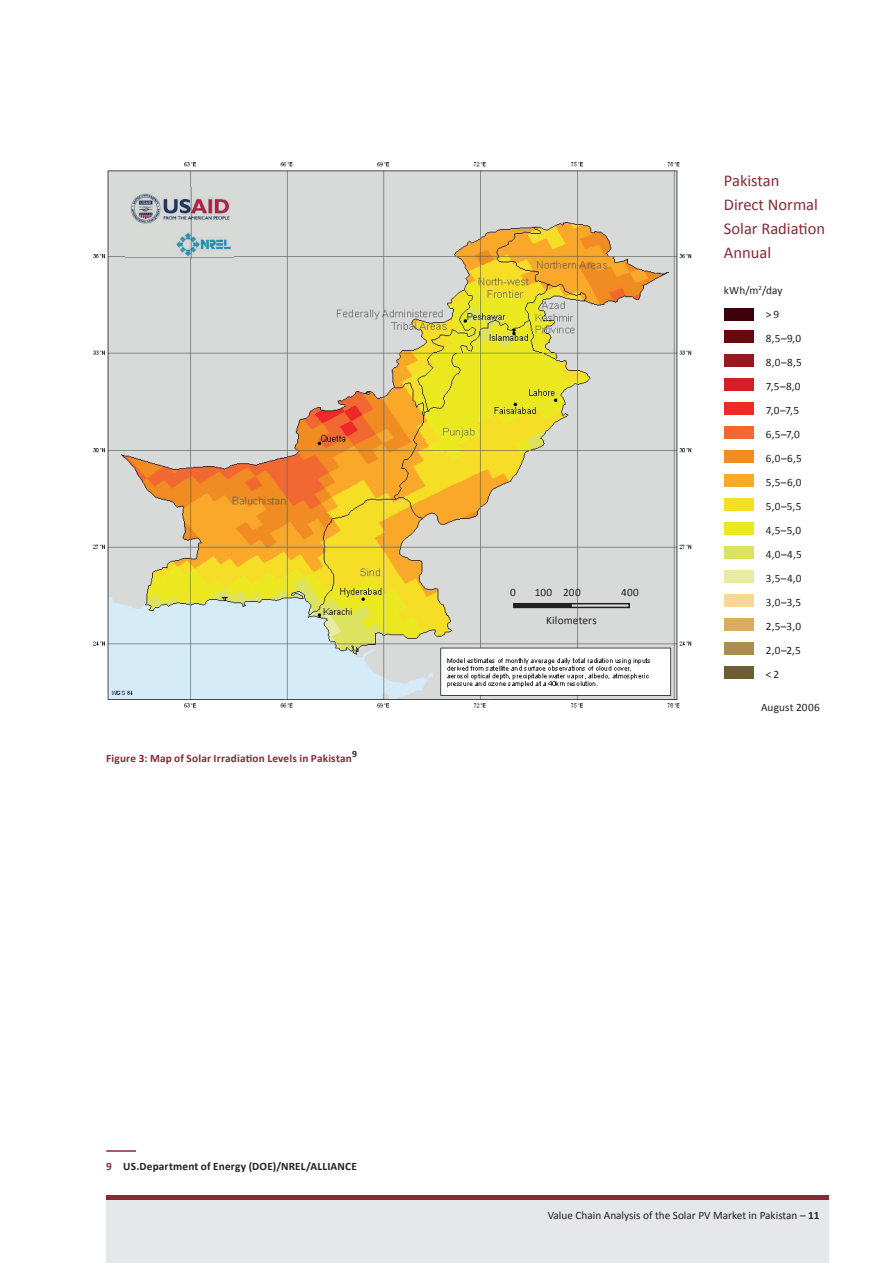
<style>
.page{position:relative;width:893px;height:1263px;background:#fff}
.page>*{position:absolute;margin:0;border:0;box-sizing:border-box;transform-origin:0 0}
.t1{font:16.5px/24px "Calibri";color:#882933}
.t2{font:11.25px/24px "Calibri";color:#231f20}
.t3{font:700 11.25px "Calibri";letter-spacing:.015em;color:#882933}
.t4{font:700 11.25px "Calibri";letter-spacing:.015em;color:#231f20}
.t5{font:700 9.6px "Calibri";color:#231f20}
.s1{color:#882933}
.s2{font-weight:700}
</style>
<div class="page">
<div style="left:106px;top:1199px;width:723px;height:64px;background:#e6e7e9"></div>
<hr style="left:106px;top:1195px;width:723px;height:4px;background:#882933">
<hr style="left:106px;top:1150px;width:30px;height:2px;background:#882933">
<img style="left:93px;top:162px;width:599px;height:546px">
<img style="left:126px;top:187px;width:108px;height:71px">
<svg style="left:724px;top:308px;width:30px;height:12px"></svg>
<svg style="left:724px;top:330px;width:30px;height:12px"></svg>
<svg style="left:724px;top:354px;width:30px;height:12px"></svg>
<svg style="left:724px;top:378px;width:30px;height:12px"></svg>
<svg style="left:724px;top:402px;width:30px;height:12px"></svg>
<svg style="left:724px;top:426px;width:30px;height:12px"></svg>
<svg style="left:724px;top:450px;width:30px;height:12px"></svg>
<svg style="left:724px;top:474px;width:30px;height:12px"></svg>
<svg style="left:724px;top:498px;width:30px;height:12px"></svg>
<svg style="left:724px;top:522px;width:30px;height:12px"></svg>
<svg style="left:724px;top:546px;width:30px;height:12px"></svg>
<svg style="left:724px;top:570px;width:30px;height:12px"></svg>
<svg style="left:724px;top:594px;width:30px;height:12px"></svg>
<svg style="left:724px;top:618px;width:30px;height:12px"></svg>
<svg style="left:724px;top:642px;width:30px;height:12px"></svg>
<svg style="left:724px;top:666px;width:30px;height:12px"></svg>
<svg style="left:512px;top:602px;width:119px;height:7px"></svg>
<div style="left:681px;top:582px;width:13px;height:42px;background:#fff"></div>
<p class="t5" style="left:352px;top:747px;width:6px">9</p>
<p class="t3" style="left:106px;top:751px;width:247px">Figure 3: Map of Solar Irradiation Levels in Pakistan</p>
<p class="t2" style="left:510px;top:580px;width:7px">0</p>
<p class="t2" style="left:535px;top:580px;width:19px">100</p>
<p class="t2" style="left:563px;top:580px;width:19px">200</p>
<p class="t2" style="left:621px;top:580px;width:19px">400</p>
<p class="t2" style="left:546px;top:608px;width:52px">Kilometers</p>
<h1 class="t1" style="left:724px;top:168px;width:103px">Pakistan<br>Direct Normal<br>Solar Radiation<br>Annual</h1>
<p class="t2" style="left:766px;top:278px;width:37px;text-indent:-42px">kWh/m<sup>2</sup>/day<br>&gt; 9<br>8,5–9,0<br>8,0–8,5<br>7,5–8,0<br>7,0–7,5<br>6,5–7,0<br>6,0–6,5<br>5,5–6,0<br>5,0–5,5<br>4,5–5,0<br>4,0–4,5<br>3,5–4,0<br>3,0–3,5<br>2,5–3,0<br>2,0–2,5 &lt; 2</p>
<p class="t2" style="left:761px;top:694px;width:60px">August 2006</p>
<p class="t4" style="left:106px;top:1159px;width:252px"><span class="s1">9</span> US.Department of Energy (DOE)/NREL/ALLIANCE</p>
<p class="t2" style="left:548px;top:1202px;width:273px">Value Chain Analysis of the Solar PV Market in Pakistan – <span class="s2">11</span></p>
</div>
